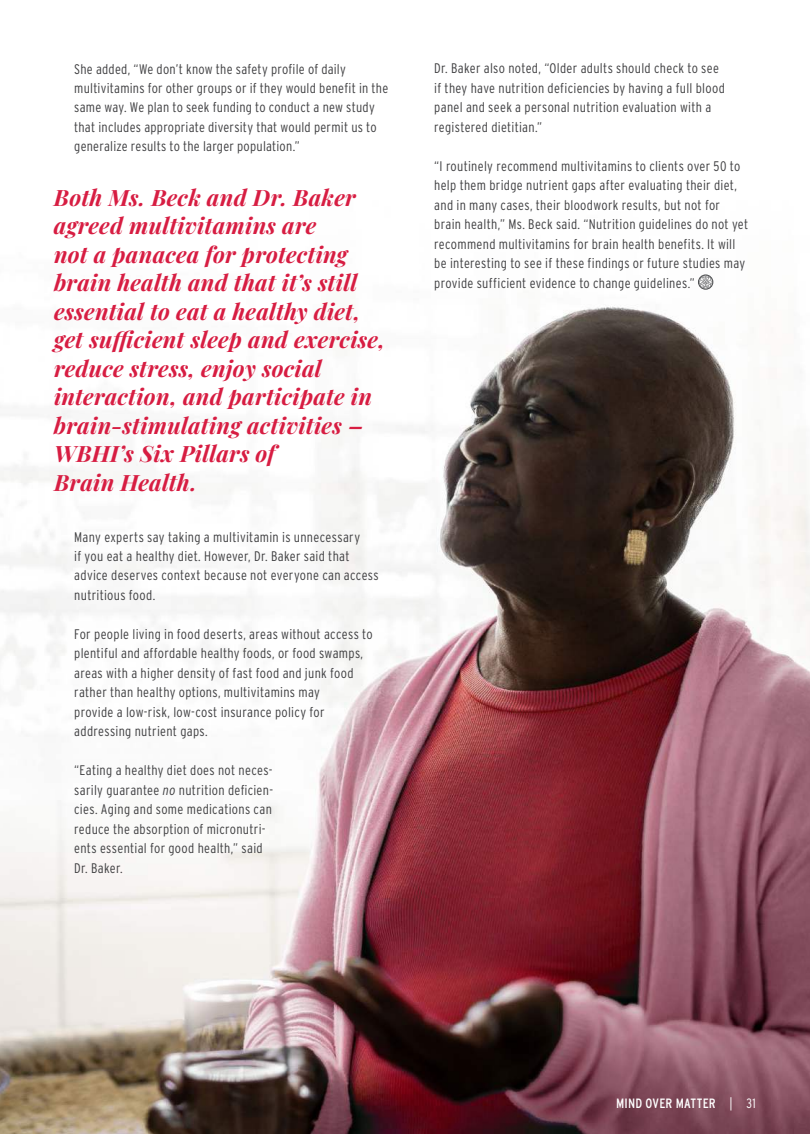
<style>
.page{position:relative;width:810px;height:1134px;background:#fff}
.page>*{position:absolute;margin:0;border:0;box-sizing:border-box;transform-origin:0 0}
.t1{font:italic 700 22.5px/28.5px "Playfair Display";letter-spacing:.01em;color:#d71d42}
.t2{font:300 condensed 13.8px/19.5px "Interstate";letter-spacing:.02em;color:#404042}
.t3{font:condensed 13.5px "Interstate";letter-spacing:.015em;color:#fff}
.s1{font-style:italic}
.s2{font-weight:300}
</style>
<div class="page">
<img style="left:0;top:274px;width:810px;height:860px">
<svg style="left:699px;top:275px;width:14px;height:14px"></svg>
<div style="left:698px;top:275px;width:15px;height:14px;border:1px solid #4c4d4f;border-radius:50%"></div>
<p class="t2" style="left:74px;top:60px;width:316px">She added, “We don’t know the safety profile of daily multivitamins for other groups or if they would benefit in the same way. We plan to seek funding to conduct a new study that includes appropriate diversity that would permit us to generalize results to the larger population.”</p>
<p class="t1" style="left:54px;top:184px;width:332px">Both Ms. Beck and Dr. Baker agreed multivitamins are<br>not a panacea for protecting brain health and that it’s still essential to eat a healthy diet, get su㘠陦cient sleep and exercise, reduce stress, enjoy social interaction, and participate in brain-stimulating activities –<br>WBHI’s Six Pillars of<br>Brain Health.</p>
<p class="t2" style="left:74px;top:528px;width:306px">Many experts say taking a multivitamin is unnecessary<br>if you eat a healthy diet. However, Dr. Baker said that advice deserves context because not everyone can access nutritious food.</p>
<p class="t2" style="left:74px;top:625px;width:300px">For people living in food deserts, areas without access to plentiful and affordable healthy foods, or food swamps, areas with a higher density of fast food and junk food rather than healthy options, multivitamins may<br>provide a low-risk, low-cost insurance policy for addressing nutrient gaps.</p>
<p class="t2" style="left:74px;top:762px;width:200px">“Eating a healthy diet does not neces&shy;sarily guarantee <span class="s1">no</span> nutrition deficien&shy;cies. Aging and some medications can reduce the absorption of micronutri&shy;ents essential for good health,” said Dr. Baker.</p>
<p class="t2" style="left:434px;top:59px;width:292px">Dr. Baker also noted, “Older adults should check to see if they have nutrition deficiencies by having a full blood panel and seek a personal nutrition evaluation with a registered dietitian.”</p>
<p class="t2" style="left:434px;top:157px;width:315px">“I routinely recommend multivitamins to clients over 50 to help them bridge nutrient gaps after evaluating their diet, and in many cases, their bloodwork results, but not for brain health,” Ms. Beck said. “Nutrition guidelines do not yet recommend multivitamins for brain health benefits. It will be interesting to see if these findings or future studies may provide sufficient evidence to change guidelines.”</p>
<p class="t3" style="left:616px;top:1098px;width:142px">MIND OVER MATTER <span class="s2">| 31</span></p>
</div>
